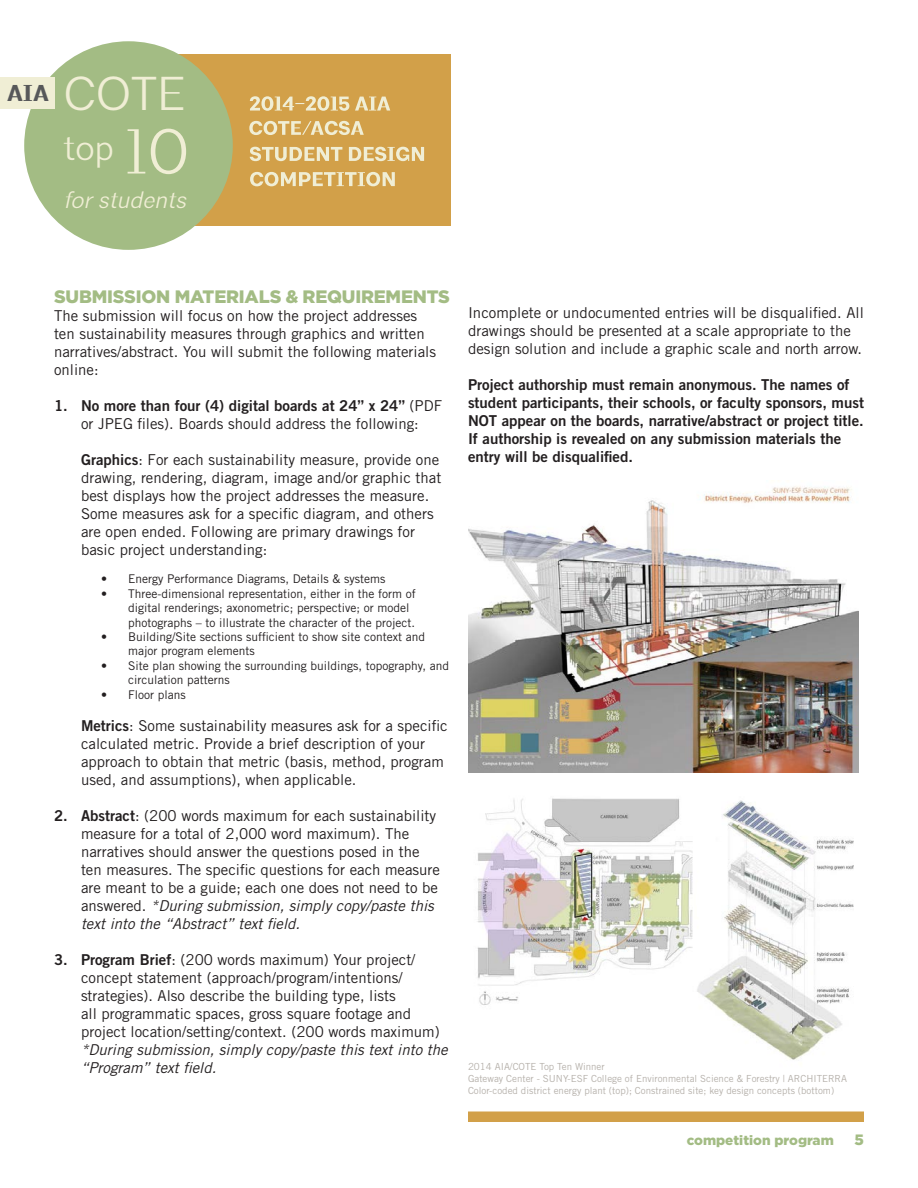
<style>
.page{position:relative;width:918px;height:1188px;background:#fff}
.page>*{position:absolute;margin:0;border:0;box-sizing:border-box;transform-origin:0 0}
.t1{font:300 47.4px "Architype";color:#f0eed5}
.t2{font:300 35.55px "Architype";color:#f0eed5}
.t3{font:italic 300 23.7px "Architype";color:#f0eed5}
.t4{font:700 22.95px "Architype";color:#57585a}
.t5{font:900 18px "Gotham";letter-spacing:-.01em;color:#a3bc84}
.t6{font:15px/18px "Trade Gothic LT Std";color:#231f20}
.t7{font:15px/18px "Trade Gothic LT Std Bd 2";color:#231f20}
.t8{font:900 15px "Gotham";color:#a3bc84}
.t9{font:900 13.5px "Gotham";color:#a3bc84}
.t10{font:12px/14.4px "Trade Gothic LT Std";color:#231f20}
.t11{font:9.75px "Trade Gothic LT Std";color:#b6b1ab}
.s1{font-size:63.3px}
.s2{font-family:"Trade Gothic LT Std Bd 2"}
.s3{font-style:italic}
</style>
<div class="page">
<div style="left:468px;top:1112px;width:396px;height:10px;background:#d2a049"></div>
<div style="left:162px;top:55px;width:288px;height:171px;background:#d2a049"></div>
<svg style="left:250px;top:172px;width:145px;height:14px"></svg>
<svg style="left:250px;top:147px;width:174px;height:14px"></svg>
<svg style="left:250px;top:96px;width:140px;height:15px"></svg>
<div style="left:24px;top:41px;width:209px;height:209px;background:#a3bc84;border-radius:50%"></div>
<div style="left:0;top:78px;width:54px;height:31px;background:#f0eed5"></div>
<svg style="left:249px;top:121px;width:115px;height:14px"></svg>
<img style="left:477px;top:798px;width:377px;height:262px">
<div style="left:468px;top:1021px;width:159px;height:59px;background:#fff"></div>
<img style="left:468px;top:486px;width:391px;height:286px">
<h3 class="t4" style="left:7px;top:79px;width:43px">AIA</h3>
<h1 class="t1" style="left:64px;top:65px;width:124px">COTE</h1>
<h2 class="t2" style="left:64px;top:126px;width:128px">top <span class="s1">10</span></h2>
<h3 class="t3" style="left:64px;top:185px;width:130px">forstudents</h3>
<p class="t5" style="left:54px;top:286px;width:398px">SUBMISSION MATERIALS &amp; REQUIREMENTS</p>
<p class="t6" style="left:54px;top:306px;width:384px">The submission will focus on how the project addresses ten sustainability measures through graphics and written narratives/abstract. You will submit the following materials online:</p>
<p class="t6" style="left:54px;top:396px;width:390px;text-align:center"><span class="s2">1. No more than four (4) digital boards at 24” x 24”</span> (PDF or JPEG files). Boards should address the following:</p>
<p class="t6" style="left:81px;top:450px;width:362px"><span class="s2">Graphics</span>: For each sustainability measure, provide one drawing, rendering, diagram, image and/or graphic that best displays how the project addresses the measure.<br>Some measures ask for a specific diagram, and others are open ended. Following are primary drawings for basic project understanding:</p>
<p class="t10" style="left:101px;top:572px;width:286px">• Energy Performance Diagrams, Details &amp; systems</p>
<p class="t10" style="left:128px;top:586px;width:289px;text-indent:-27px">• Three-dimensional representation, either in the form of digital renderings; axonometric; perspective; or model photographs – to illustrate the character of the project.</p>
<p class="t10" style="left:128px;top:629px;width:298px;text-indent:-27px">• Building/Site sections sufficient to show site context and major program elements</p>
<p class="t10" style="left:128px;top:658px;width:322px;text-indent:-27px">• Site plan showing the surrounding buildings, topography, and circulation patterns</p>
<p class="t10" style="left:101px;top:687px;width:86px">• Floor plans</p>
<p class="t6" style="left:81px;top:716px;width:368px"><span class="s2">Metrics</span>: Some sustainability measures ask for a specific calculated metric. Provide a brief description of your approach to obtain that metric (basis, method, program used, and assumptions), when applicable.</p>
<p class="t6" style="left:81px;top:806px;width:361px;text-indent:-27px"><span class="s2">2. Abstract</span>: (200 words maximum for each sustainability measure for a total of 2,000 word maximum). The narratives should answer the questions posed in the ten measures. The specific questions for each measure are meant to be a guide; each one does not need to be answered. <span class="s3">*During submission, simply copy/paste this text into the “Abstract” text field.</span></p>
<p class="t6" style="left:81px;top:950px;width:368px;text-indent:-27px"><span class="s2">3. Program Brief</span>: (200 words maximum) Your project/ concept statement (approach/program/intentions/ strategies). Also describe the building type, lists<br>all programmatic spaces, gross square footage and project location/setting/context. (200 words maximum) <span class="s3">*During submission, simply copy/paste this text into the “Program” text field.</span></p>
<p class="t6" style="left:468px;top:304px;width:397px">Incomplete or undocumented entries will be disqualified. All drawings should be presented at a scale appropriate to the design solution and include a graphic scale and north arrow.</p>
<p class="t7" style="left:468px;top:376px;width:398px">Project authorship must remain anonymous. The names of student participants, their schools, or faculty sponsors, must NOT appear on the boards, narrative/abstract or project title.<br>If authorship is revealed on any submission materials the entry will be disqualified.</p>
<p class="t11" style="left:468px;top:1061px;width:138px">2014 AIA/COTE Top Ten Winner</p>
<p class="t11" style="left:468px;top:1072px;width:381px">Gateway Center - SUNY-ESF College of Environmental Science &amp; Forestry | ARCHITERRA</p>
<p class="t11" style="left:468px;top:1084px;width:368px">Color-coded district energy plant (top); Constrained site; key design concepts (bottom)</p>
<p class="t9" style="left:687px;top:1132px;width:149px">competition program</p>
<p class="t8" style="left:855px;top:1131px;width:11px">5</p>
</div>
